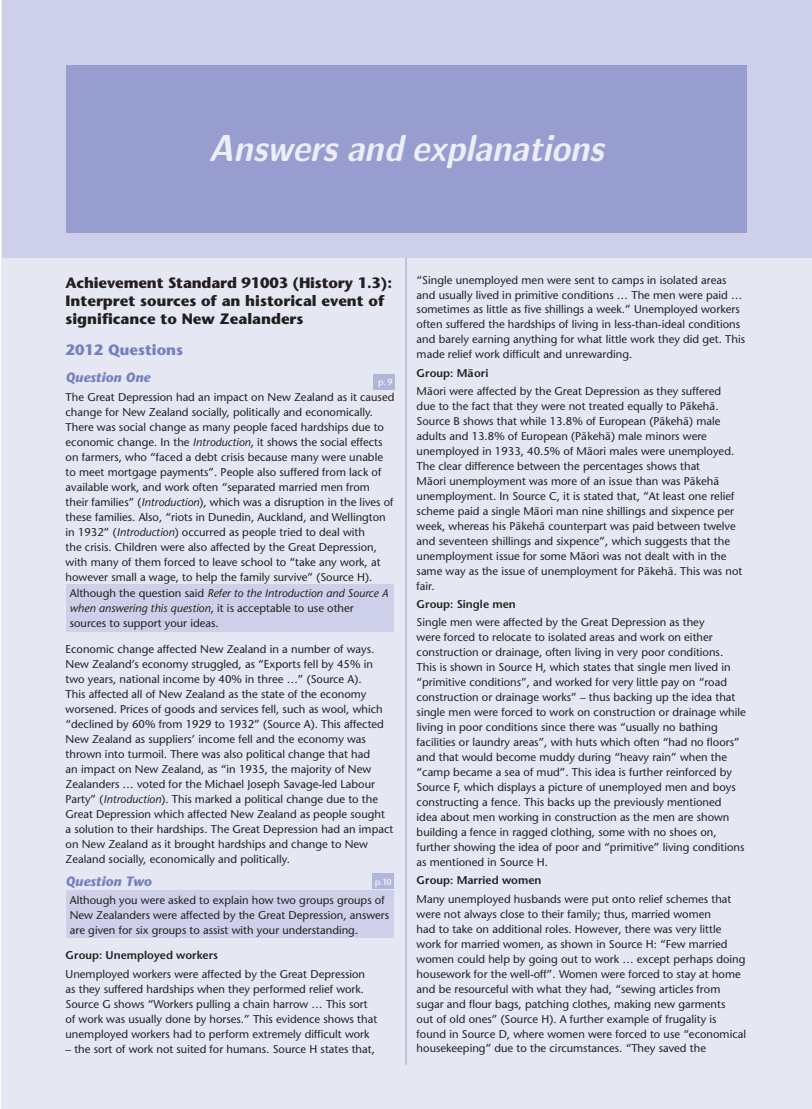
<style>
.page{position:relative;width:812px;height:1109px;background:#fff}
.page>*{position:absolute;margin:0;border:0;box-sizing:border-box;transform-origin:0 0}
.t1{font:italic 700 37.5px "Nova";color:#edeef7}
.t2{font:700 15px/18px "Stone Sans";color:#231f20}
.t3{font:700 15px "Stone Sans";color:#7481bf}
.t4{font:italic 700 13.5px "Stone Sans";color:#7481bf}
.t5{font:11.25px/15px "Stone Sans";color:#231f20}
.t6{font:600 9px "Stone Sans";color:#edeef7}
.s1{font-style:italic}
.s2{font-weight:600}
</style>
<div class="page">
<div style="left:2px;top:0;width:809px;height:1109px;background:#e5e7f3"></div>
<div style="left:66px;top:584px;width:327px;height:47px;background:#cdd0e8"></div>
<div style="left:66px;top:891px;width:327px;height:47px;background:#cdd0e8"></div>
<div style="left:373px;top:374px;width:22px;height:15px;background:#b1b6db"></div>
<div style="left:372px;top:873px;width:22px;height:16px;background:#b1b6db"></div>
<div style="left:2px;top:0;width:809px;height:258px;background:#cdd0e8"></div>
<div style="left:66px;top:65px;width:680px;height:168px;background:#979ecf"></div>
<hr style="left:405px;top:258px;width:1px;height:807px;background:#979ecf">
<p class="t1" style="left:208px;top:126px;width:396px">Answers and explanations</p>
<p class="t2" style="left:66px;top:273px;width:328px">Achievement Standard 91003 (History 1.3):<br>Interpret sources of an historical event of significance to New Zealanders</p>
<p class="t3" style="left:66px;top:340px;width:119px">2012 Questions</p>
<p class="t4" style="left:66px;top:368px;width:86px">Question One</p>
<p class="t5" style="left:66px;top:389px;width:330px">The Great Depression had an impact on New Zealand as it caused change for New Zealand socially, politically and economically.<br>There was social change as many people faced hardships due to economic change. In the <span class="s1">Introduction</span>, it shows the social effects on farmers, who “faced a debt crisis because many were unable to meet mortgage payments”. People also suffered from lack of available work, and work often “separated married men from their families” (<span class="s1">Introduction</span>), which was a disruption in the lives of these families. Also, “riots in Dunedin, Auckland, and Wellington in 1932” (<span class="s1">Introduction</span>) occurred as people tried to deal with<br>the crisis. Children were also affected by the Great Depression, with many of them forced to leave school to “take any work, at however small a wage, to help the family survive” (Source H).</p>
<p class="t5" style="left:70px;top:586px;width:320px">Although the question said <span class="s1">Refer to the Introduction and Source A when answering this question</span>, it is acceptable to use other sources to support your ideas.</p>
<p class="t5" style="left:66px;top:641px;width:329px">Economic change affected New Zealand in a number of ways.<br>New Zealand’s economy struggled, as “Exports fell by 45% in two years, national income by 40% in three …” (Source A).<br>This affected all of New Zealand as the state of the economy worsened. Prices of goods and services fell, such as wool, which “declined by 60% from 1929 to 1932” (Source A). This affected New Zealand as suppliers’ income fell and the economy was thrown into turmoil. There was also political change that had<br>an impact on New Zealand, as “in 1935, the majority of New Zealanders … voted for the Michael Joseph Savage-led Labour Party” (<span class="s1">Introduction</span>). This marked a political change due to the Great Depression which affected New Zealand as people sought a solution to their hardships. The Great Depression had an impact on New Zealand as it brought hardships and change to New Zealand socially, economically and politically.</p>
<p class="t4" style="left:66px;top:873px;width:88px">Question Two</p>
<p class="t5" style="left:70px;top:892px;width:321px">Although you were asked to explain how two groups groups of<br>New Zealanders were affected by the Great Depression, answers are given for six groups to assist with your understanding.</p>
<p class="t5" style="left:66px;top:946px;width:301px;line-height:18.1px"><span class="s2">Group: Unemployed workers<br></span>Unemployed workers were affected by the Great Depression</p>
<p class="t5" style="left:66px;top:981px;width:313px">as they suffered hardships when they performed relief work.<br>Source G shows “Workers pulling a chain harrow … This sort of work was usually done by horses.” This evidence shows that unemployed workers had to perform extremely difficult work</p>
<p class="t5" style="left:66px;top:1041px;width:311px">– the sort of work not suited for humans. Source H states that,</p>
<p class="t6" style="left:378px;top:376px;width:16px">p.9</p>
<p class="t6" style="left:374px;top:876px;width:19px">p.10</p>
<p class="t5" style="left:416px;top:272px;width:330px">“Single unemployed men were sent to camps in isolated areas and usually lived in primitive conditions … The men were paid … sometimes as little as five shillings a week.” Unemployed workers often suffered the hardships of living in less-than-ideal conditions and barely earning anything for what little work they did get. This made relief work difficult and unrewarding.</p>
<p class="t5" style="left:416px;top:364px;width:306px;line-height:18.1px"><span class="s2">Group: Ma¯ori<br></span>Ma¯ori were affected by the Great Depression as they suffered</p>
<p class="t5" style="left:416px;top:398px;width:327px">due to the fact that they were not treated equally to Pa¯keha¯.<br>Source B shows that while 13.8% of European (Pa¯keha¯) male adults and 13.8% of European (Pa¯keha¯) male minors were unemployed in 1933, 40.5% of Ma¯ori males were unemployed.<br>The clear difference between the percentages shows that<br>Ma¯ori unemployment was more of an issue than was Pa¯keha¯ unemployment. In Source C, it is stated that, “At least one relief scheme paid a single Ma¯ori man nine shillings and sixpence per week, whereas his Pa¯keha¯ counterpart was paid between twelve and seventeen shillings and sixpence”, which suggests that the unemployment issue for some Ma¯ori was not dealt with in the same way as the issue of unemployment for Pa¯keha¯. This was not fair.</p>
<p class="t5" style="left:416px;top:595px;width:289px;line-height:18.1px"><span class="s2">Group: Single men<br></span>Single men were affected by the Great Depression as they</p>
<p class="t5" style="left:416px;top:630px;width:330px">were forced to relocate to isolated areas and work on either construction or drainage, often living in very poor conditions.<br>This is shown in Source H, which states that single men lived in “primitive conditions”, and worked for very little pay on “road construction or drainage works” – thus backing up the idea that single men were forced to work on construction or drainage while living in poor conditions since there was “usually no bathing facilities or laundry areas”, with huts which often “had no floors” and that would become muddy during “heavy rain” when the “camp became a sea of mud”. This idea is further reinforced by Source F, which displays a picture of unemployed men and boys constructing a fence. This backs up the previously mentioned<br>idea about men working in construction as the men are shown building a fence in ragged clothing, some with no shoes on, further showing the idea of poor and “primitive” living conditions as mentioned in Source H.</p>
<p class="t5" style="left:416px;top:871px;width:316px;line-height:18.1px"><span class="s2">Group: Married women<br></span>Many unemployed husbands were put onto relief schemes that</p>
<p class="t5" style="left:416px;top:906px;width:331px">were not always close to their family; thus, married women<br>had to take on additional roles. However, there was very little work for married women, as shown in Source H: “Few married women could help by going out to work … except perhaps doing housework for the well-off”. Women were forced to stay at home and be resourceful with what they had, “sewing articles from sugar and flour bags, patching clothes, making new garments<br>out of old ones” (Source H). A further example of frugality is found in Source D, where women were forced to use “economical housekeeping” due to the circumstances. “They saved the</p>
</div>
